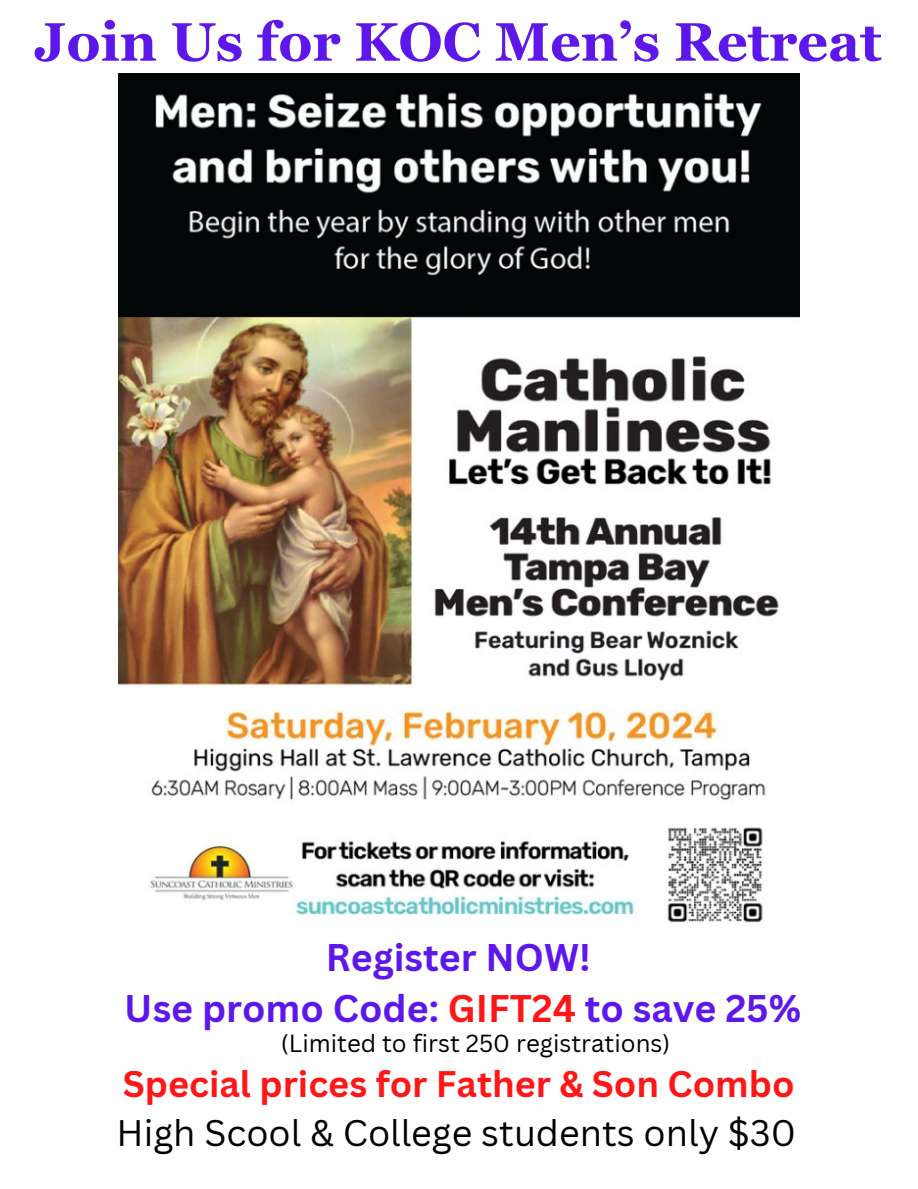
<style>
.page{position:relative;width:918px;height:1189px;background:#fff}
.page>*{position:absolute;margin:0;border:0;box-sizing:border-box;transform-origin:0 0}
.t1{font:700 54px "Georgia Pro";color:#5e17eb}
.t2{font:700 37.5px/51.8px "Canva Sans";color:#5e17eb;text-align:center}
.t3{font:36px "Canva Sans";color:#000}
.t4{font:700 36px "Canva Sans";color:#ff1616}
.t5{font:24px "Canva Sans";color:#000}
.s1{color:#ff1616}
</style>
<div class="page">
<img style="left:119px;top:73px;width:680px;height:850px">
<h1 class="t1" style="left:34px;top:11px;width:849px">Join Us for KOC Men’s Retreat</h1>
<p class="t2" style="left:124px;top:929px;width:678px">Register NOW!<br>Use promo Code: <span class="s1">GIFT24</span> to save 25%</p>
<p class="t4" style="left:123px;top:1058px;width:673px">Special prices for Father &amp; Son Combo</p>
<p class="t5" style="left:281px;top:1026px;width:391px">(Limited to first 250 registrations)</p>
<p class="t3" style="left:117px;top:1107px;width:681px">High Scool &amp; College students only $30</p>
</div>
